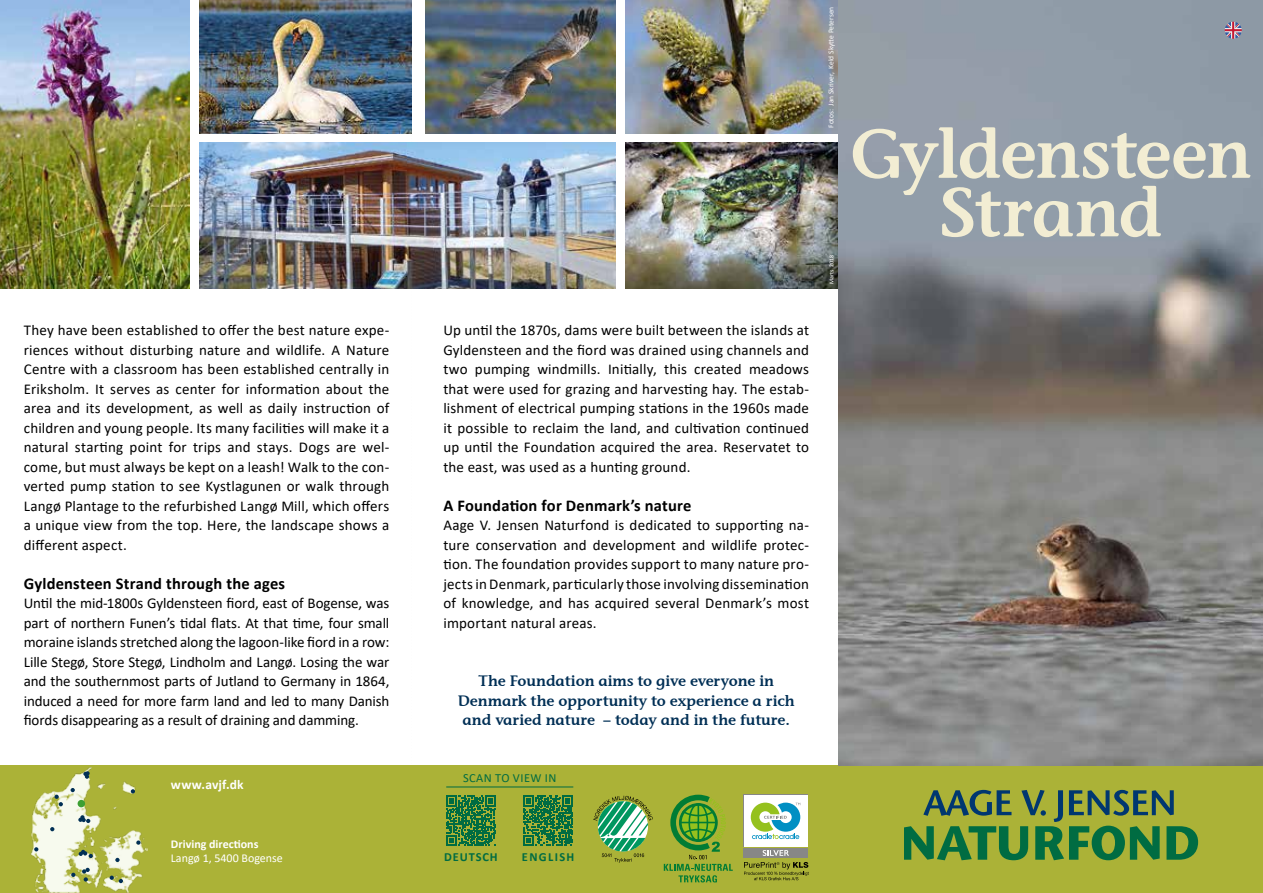
<style>
.page{position:relative;width:1263px;height:893px;background:#fff}
.page>*{position:absolute;margin:0;border:0;box-sizing:border-box;transform-origin:0 0}
.t1{font:69px/58.5px "Stone Inf Sem ITCTT Semi";letter-spacing:-.02em;color:#f2edd3;text-align:center}
.t2{font:700 16.5px "Calibri";letter-spacing:.01em;color:#000}
.t3{font:15px/19.5px "Calibri";letter-spacing:.01em;color:#000;text-align:justify}
.t4{font:15px/19.5px "Stone Inf Sem ITCTT Semi";color:#002f55;text-align:center}
.t5{font:700 13.5px "Calibri";letter-spacing:.01em;color:#fff}
.t6{font:12.45px "Calibri";letter-spacing:.04em;color:#006c42}
.t7{font:700 12.45px "Calibri";letter-spacing:.07em;color:#006c42}
.t8{font:700 12.45px "Calibri";letter-spacing:.11em;color:#006c42}
.t9{font:12px "Calibri";color:#fff}
.t10{font:700 12px "Calibri";color:#fff}
.t11{font:7.5px "Calibri";color:#fff}
.t12{font:6px "Calibri";color:#fff}
</style>
<div class="page">
<div style="left:0;top:765px;width:1263px;height:128px;background:#abb237"></div>
<img style="left:425px;top:0;width:190px;height:133px">
<img style="left:839px;top:0;width:424px;height:765px">
<img style="left:626px;top:0;width:212px;height:133px">
<img style="left:200px;top:143px;width:415px;height:145px">
<img style="left:626px;top:143px;width:212px;height:145px">
<svg style="left:904px;top:790px;width:294px;height:70px"></svg>
<img style="left:0;top:0;width:189px;height:288px">
<img style="left:200px;top:0;width:212px;height:133px">
<svg style="left:446px;top:796px;width:50px;height:50px"></svg>
<svg style="left:523px;top:796px;width:50px;height:50px"></svg>
<hr style="left:446px;top:787px;width:127px;height:1px;background:#006c42">
<img style="left:30px;top:767px;width:118px;height:126px">
<svg style="left:54px;top:795px;width:9px;height:11px"></svg>
<svg style="left:50px;top:827px;width:4px;height:4px"></svg>
<svg style="left:34px;top:847px;width:4px;height:4px"></svg>
<svg style="left:83px;top:771px;width:7px;height:8px"></svg>
<svg style="left:78px;top:815px;width:12px;height:8px"></svg>
<svg style="left:131px;top:789px;width:4px;height:4px"></svg>
<svg style="left:79px;top:850px;width:14px;height:8px"></svg>
<svg style="left:71px;top:873px;width:4px;height:4px"></svg>
<svg style="left:82px;top:868px;width:8px;height:14px"></svg>
<svg style="left:115px;top:858px;width:5px;height:4px"></svg>
<svg style="left:110px;top:876px;width:13px;height:7px"></svg>
<svg style="left:136px;top:840px;width:5px;height:5px"></svg>
<div style="left:78px;top:800px;width:7px;height:7px;background:#3da033;border-radius:50%"></div>
<svg style="left:71px;top:788px;width:4px;height:4px"></svg>
<svg style="left:743px;top:794px;width:65px;height:53px"></svg>
<div style="left:744px;top:795px;width:63px;height:51px;background:#fff"></div>
<svg style="left:751px;top:803px;width:49px;height:36px"></svg>
<svg style="left:744px;top:862px;width:65px;height:18px"></svg>
<div style="left:743px;top:848px;width:65px;height:10px;background:#878786"></div>
<svg style="left:763px;top:850px;width:26px;height:6px"></svg>
<svg style="left:664px;top:795px;width:69px;height:87px"></svg>
<svg style="left:593px;top:796px;width:60px;height:67px"></svg>
<svg style="left:1225px;top:22px;width:17px;height:17px"></svg>
<p class="t3" style="left:24px;top:320px;width:367px">They have been established to offer the best nature expe&shy;riences without disturbing nature and wildlife. A Nature Centre with a classroom has been established centrally in Eriksholm. It serves as center for information about the area and its development, as well as daily instruction of children and young people. Its many facilities will make it a natural starting point for trips and stays. Dogs are wel&shy;come, but must always be kept on a leash! Walk to the con&shy;verted pump station to see Kystlagunen or walk through Langø Plantage to the refurbished Langø Mill, which offers a unique view from the top. Here, the landscape shows a different aspect.</p>
<p class="t2" style="left:24px;top:577px;width:263px">Gyldensteen Strand through the ages</p>
<p class="t3" style="left:24px;top:593px;width:367px">Until the mid-1800s Gyldensteen fiord, east of Bogense, was part of northern Funen’s tidal flats. At that time, four small moraine islands stretched along the lagoon-like fiord in a row:<br>Lille Stegø, Store Stegø, Lindholm and Langø. Losing the war and the southernmost parts of Jutland to Germany in 1864, induced a need for more farm land and led to many Danish fiords disappearing as a result of draining and damming.</p>
<p class="t5" style="left:171px;top:774px;width:74px">www.avjf.dk</p>
<p class="t10" style="left:171px;top:835px;width:89px">Driving directions</p>
<p class="t9" style="left:171px;top:850px;width:113px">Langø 1, 5400 Bogense</p>
<p class="t3" style="left:443px;top:320px;width:367px">Up until the 1870s, dams were built between the islands at Gyldensteen and the fiord was drained using channels and two pumping windmills. Initially, this created meadows that were used for grazing and harvesting hay. The estab&shy;lishment of electrical pumping stations in the 1960s made it possible to reclaim the land, and cultivation continued up until the Foundation acquired the area. Reservatet to the east, was used as a hunting ground.</p>
<p class="t2" style="left:443px;top:493px;width:250px">A Foundation for Denmark’s nature</p>
<p class="t3" style="left:443px;top:515px;width:367px">Aage V. Jensen Naturfond is dedicated to supporting na&shy;ture conservation and development and wildlife protec&shy;tion. The foundation provides support to many nature pro&shy;jects in Denmark, particularly those involving dissemination of knowledge, and has acquired several Denmark’s most important natural areas.</p>
<p class="t4" style="left:458px;top:672px;width:338px">The Foundation aims to give everyone in<br>Denmark the opportunity to experience a rich and varied nature – today and in the future.</p>
<p class="t6" style="left:463px;top:774px;width:95px">SCAN TO VIEW IN</p>
<p class="t11" style="left:826px;top:128px;width:123px;rotate:-90deg">Fotos: Jan Skriver, Keld Skytte Petersen</p>
<p class="t12" style="left:829px;top:284px;width:31px;rotate:-90deg">Marts 2018</p>
<h1 class="t1" style="left:850px;top:131px;width:403px">Gyldensteen<br>Strand</h1>
<p class="t7" style="left:444px;top:853px;width:55px">DEUTSCH</p>
<p class="t8" style="left:522px;top:853px;width:54px">ENGLISH</p>
</div>
